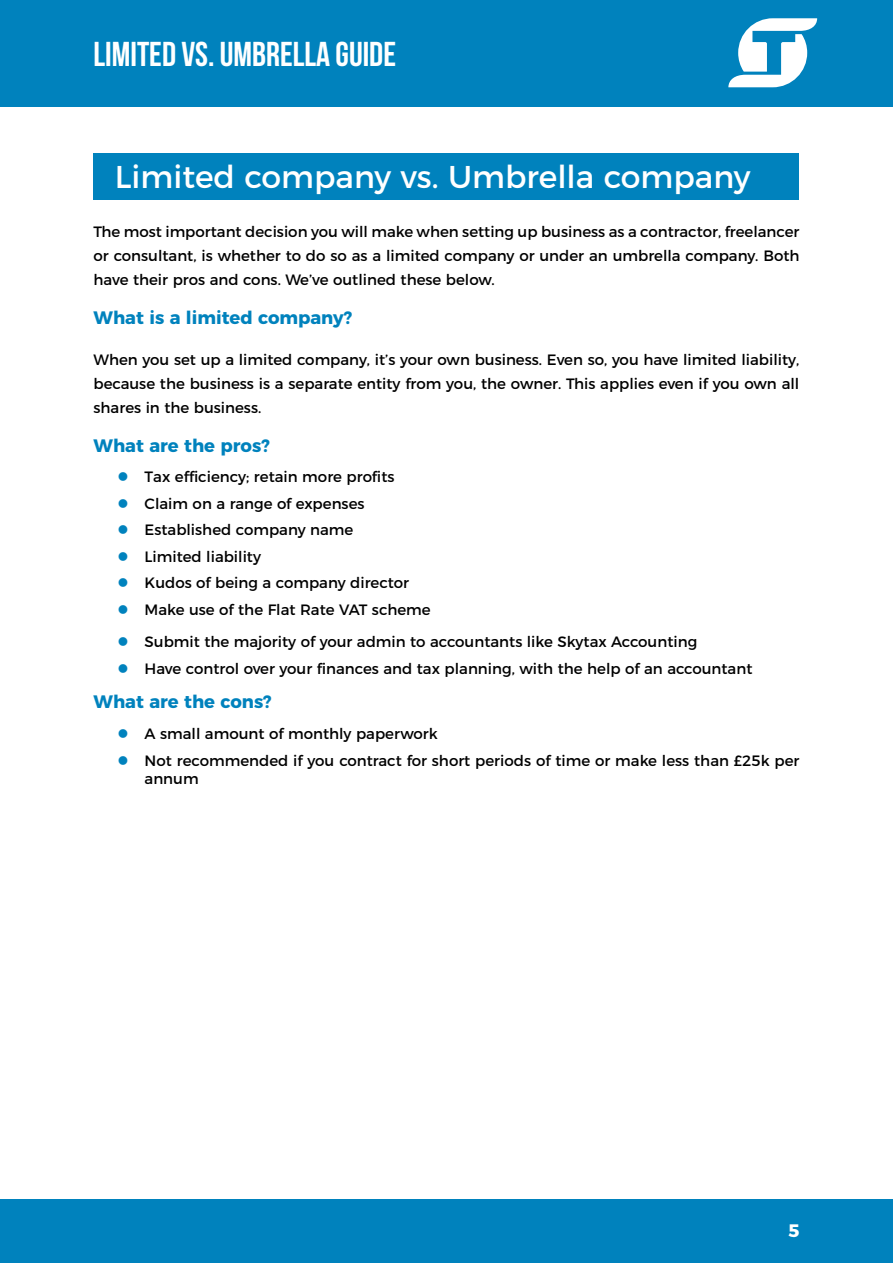
<style>
.page{position:relative;width:893px;height:1263px;background:#fff}
.page>*{position:absolute;margin:0;border:0;box-sizing:border-box;transform-origin:0 0}
.t1{font:34.5px "Bebas Neue";color:#fff}
.t2{font:31.5px "Montserrat";color:#fff}
.t3{font:700 18px "Montserrat";color:#0082bd}
.t4{font:700 18px "Montserrat";color:#fff}
.t5{font:15px/26.5px "Montserrat";color:#000}
</style>
<div class="page">
<div style="left:0;top:0;width:893px;height:106px;background:#0082bd"></div>
<div style="left:0;top:1199px;width:893px;height:64px;background:#0082bd"></div>
<div style="left:94px;top:153px;width:705px;height:47px;background:#0082bd"></div>
<svg style="left:728px;top:18px;width:89px;height:70px"></svg>
<h1 class="t1" style="left:94px;top:35px;width:304px">LIMITED VS. UMBRELLA GUIDE</h1>
<h2 class="t2" style="left:115px;top:151px;width:637px">Limited company vs. Umbrella company</h2>
<p class="t5" style="left:94px;top:219px;width:707px;line-height:24px;text-align:justify">The most important decision you will make when setting up business as a contractor, freelancer or consultant, is whether to do so as a limited company or under an umbrella company. Both have their pros and cons. We’ve outlined these below.</p>
<p class="t3" style="left:94px;top:303px;width:260px">What is a limited company?</p>
<p class="t5" style="left:94px;top:346px;width:707px;line-height:24px;text-align:justify">When you set up a limited company, it’s your own business. Even so, you have limited liability, because the business is a separate entity from you, the owner. This applies even if you own all shares in the business.</p>
<p class="t3" style="left:94px;top:430px;width:178px">What are the pros?</p>
<p class="t5" style="left:145px;top:462px;width:288px">Tax efficiency; retain more profits<br>Claim on a range of expenses<br>Established company name<br>Limited liability<br>Kudos of being a company director<br>Make use of the Flat Rate VAT scheme</p>
<p class="t5" style="left:145px;top:628px;width:609px">Submit the majority of your admin to accountants like Skytax Accounting<br>Have control over your finances and tax planning, with the help of an accountant</p>
<p class="t3" style="left:94px;top:687px;width:180px">What are the cons?</p>
<p class="t5" style="left:145px;top:719px;width:656px">A small amount of monthly paperwork<br>Not recommended if you contract for short periods of time or make less than £25k per</p>
<p class="t5" style="left:145px;top:764px;width:56px">annum</p>
<p class="t4" style="left:788px;top:1215px;width:13px">5</p>
</div>
